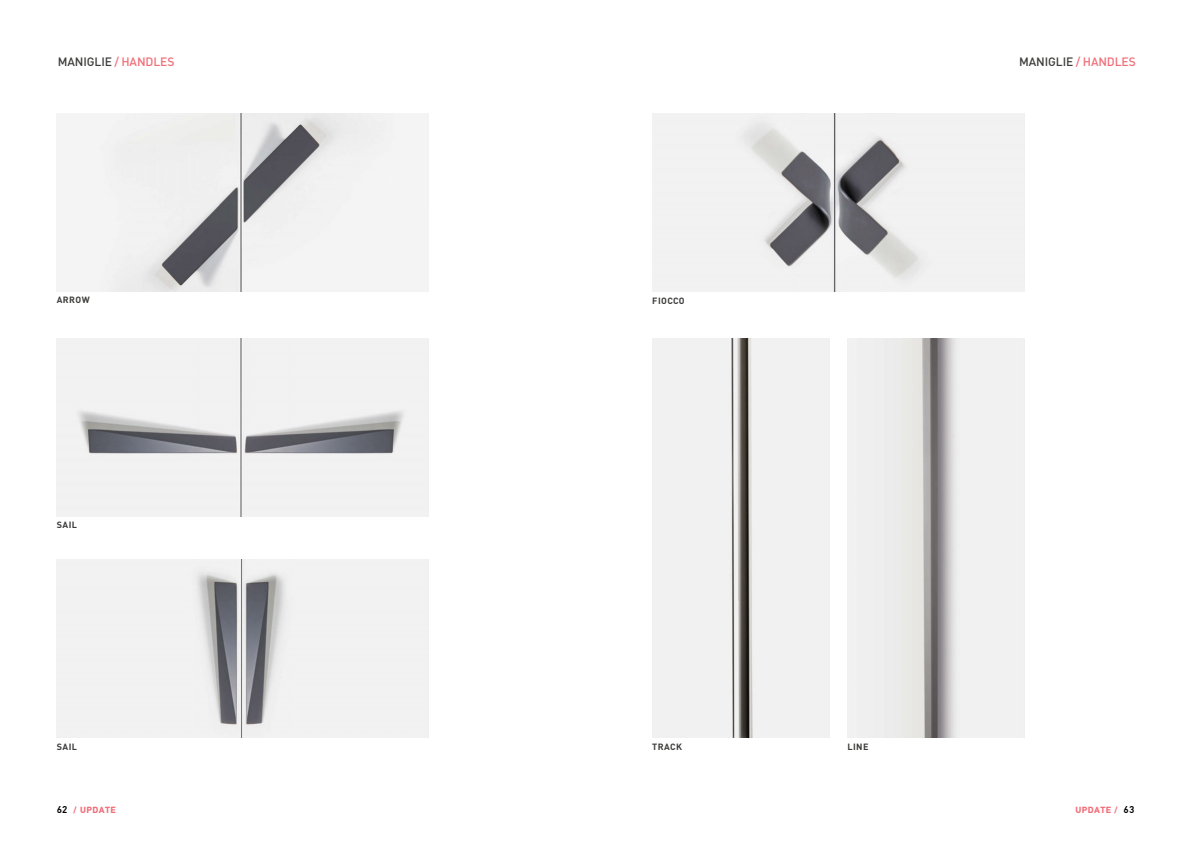
<style>
.page{position:relative;width:1191px;height:842px;background:#fff}
.page>*{position:absolute;margin:0;border:0;box-sizing:border-box;transform-origin:0 0}
.t1{font:500 12px "DIN Pro";letter-spacing:-.01em;color:#3c3c3b}
.t2{font:700 9px "DIN Pro";letter-spacing:.05em;color:#3c3c3b}
.t3{font:700 9px "PF Din Text Pro";letter-spacing:.055em;color:#f26d78}
.s1{color:#f26d78}
.s2{font-weight:500;font-size:10px;color:#000}
</style>
<div class="page">
<img style="left:57px;top:113px;width:372px;height:178px">
<img style="left:652px;top:113px;width:372px;height:178px">
<img style="left:57px;top:560px;width:372px;height:177px">
<img style="left:57px;top:338px;width:372px;height:178px">
<img style="left:652px;top:338px;width:177px;height:399px">
<img style="left:847px;top:338px;width:177px;height:399px">
<p class="t1" style="left:58px;top:53px;width:118px">MANIGLIE <span class="s1">/ HANDLES</span></p>
<p class="t1" style="left:1019px;top:53px;width:118px">MANIGLIE <span class="s1">/ HANDLES</span></p>
<p class="t2" style="left:57px;top:294px;width:35px">ARROW</p>
<p class="t2" style="left:57px;top:519px;width:22px">SAIL</p>
<p class="t2" style="left:57px;top:740px;width:22px">SAIL</p>
<p class="t2" style="left:652px;top:295px;width:34px">FIOCCO</p>
<p class="t2" style="left:652px;top:740px;width:32px">TRACK</p>
<p class="t2" style="left:847px;top:740px;width:23px">LINE</p>
<p class="t3" style="left:57px;top:804px;width:61px"><span class="s2">62</span> / UPDATE</p>
<p class="t3" style="left:1075px;top:804px;width:60px">UPDATE / <span class="s2">63</span></p>
</div>
